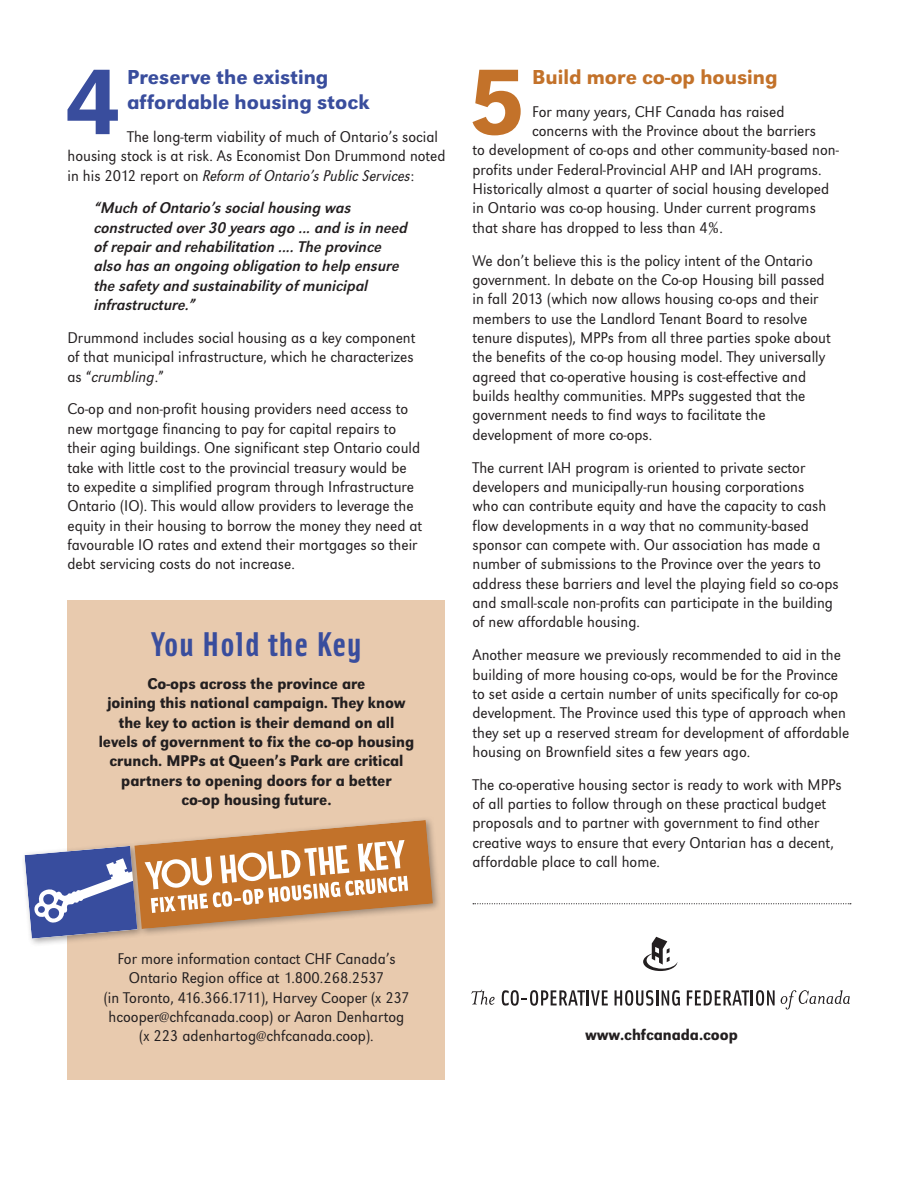
<style>
.page{position:relative;width:918px;height:1188px;background:#fff}
.page>*{position:absolute;margin:0;border:0;box-sizing:border-box;transform-origin:0 0}
.t1{font:500 96.6px "URW Grotesk T";color:#394d9d}
.t2{font:500 96.6px "URW Grotesk T";color:#c3722a}
.t3{font:34.5px "Solex Bold Lining";letter-spacing:.03em;color:#394d9d}
.t4{font:500 21px/25.2px "URW Grotesk T";color:#394d9d}
.t5{font:500 21px "URW Grotesk T";color:#c3722a}
.t6{font:16.2px/19.4px "URW Grotesk T Ligh Narr";color:#231f20}
.t7{font:16.2px/19.4px "URW Grotesk T Medi Narr";color:#231f20;text-align:center}
.t8{font:16.2px/19.4px "URW Grotesk T Regu Narr Obli";color:#231f20}
.t9{font:16.2px "URW Grotesk T Ligh Extr Narr Obli";color:#231f20}
.t10{font:16.2px "URW Grotesk T Ligh Narr Obli";color:#231f20}
.s1{font-family:"URW Grotesk T Ligh Narr"}
</style>
<div class="page">
<svg style="left:473px;top:903px;width:378px;height:1px"></svg>
<div style="left:68px;top:601px;width:378px;height:479px;background:#e8caae"></div>
<svg style="left:643px;top:937px;width:34px;height:34px"></svg>
<svg style="left:471px;top:990px;width:24px;height:15px"></svg>
<svg style="left:502px;top:990px;width:106px;height:16px"></svg>
<svg style="left:615px;top:990px;width:65px;height:16px"></svg>
<svg style="left:687px;top:990px;width:163px;height:19px"></svg>
<div style="left:20px;top:816px;width:421px;height:131px;background:#231f20;opacity:.4"></div>
<svg style="left:24px;top:820px;width:409px;height:119px"></svg>
<h1 class="t1" style="left:64px;top:47px;width:58px">4</h1>
<p class="t4" style="left:127px;top:64px;width:244px">Preserve the existing affordable housing stock</p>
<p class="t6" style="left:68px;top:127px;width:380px;text-indent:60px">The long-term viability of much of Ontario’s social housing stock is at risk. As Economist Don Drummond noted</p>
<p class="t9" style="left:68px;top:166px;width:348px"><span class="s1">in his 2012 report on</span> Reform of Ontario’s Public Services<span class="s1">:</span></p>
<p class="t8" style="left:94px;top:198px;width:315px">“Much of Ontario’s social housing was constructed over 30 years ago ... and is in need of repair and rehabilitation .... The province also has an ongoing obligation to help ensure the safety and sustainability of municipal infrastructure.”</p>
<p class="t6" style="left:68px;top:328px;width:350px">Drummond includes social housing as a key component of that municipal infrastructure, which he characterizes</p>
<p class="t10" style="left:68px;top:367px;width:98px"><span class="s1">as “</span>crumbling<span class="s1">.”</span></p>
<p class="t6" style="left:68px;top:399px;width:356px">Co-op and non-profit housing providers need access to new mortgage financing to pay for capital repairs to their aging buildings. One significant step Ontario could take with little cost to the provincial treasury would be to expedite a simplified program through Infrastructure Ontario (IO). This would allow providers to leverage the equity in their housing to borrow the money they need at favourable IO rates and extend their mortgages so their debt servicing costs do not increase.</p>
<h2 class="t3" style="left:151px;top:622px;width:212px">You Hold the Key</h2>
<p class="t7" style="left:99px;top:674px;width:317px">Co-ops across the province are<br>joining this national campaign. They know the key to action is their demand on all levels of government to fix the co-op housing crunch. MPPs at Queen’s Park are critical partners to opening doors for a better<br>co-op housing future.</p>
<h1 class="t2" style="left:469px;top:47px;width:58px">5</h1>
<p class="t5" style="left:532px;top:65px;width:247px">Build more co-op housing</p>
<p class="t6" style="left:532px;top:102px;width:254px">For many years, CHF Canada has raised</p>
<p class="t6" style="left:532px;top:121px;width:285px">concerns with the Province about the barriers</p>
<p class="t6" style="left:473px;top:140px;width:368px">to development of co-ops and other community-based non-</p>
<p class="t6" style="left:473px;top:160px;width:351px">profits under Federal-Provincial AHP and IAH programs.</p>
<p class="t6" style="left:473px;top:179px;width:358px">Historically almost a quarter of social housing developed</p>
<p class="t6" style="left:473px;top:198px;width:345px">in Ontario was co-op housing. Under current programs</p>
<p class="t6" style="left:473px;top:218px;width:252px">that share has dropped to less than 4%.</p>
<p class="t6" style="left:473px;top:250px;width:360px">We don’t believe this is the policy intent of the Ontario government. In debate on the Co-op Housing bill passed in fall 2013 (which now allows housing co-ops and their members to use the Landlord Tenant Board to resolve tenure disputes), MPPs from all three parties spoke about the benefits of the co-op housing model. They universally agreed that co-operative housing is cost-effective and builds healthy communities. MPPs suggested that the government needs to find ways to facilitate the development of more co-ops.</p>
<p class="t6" style="left:473px;top:457px;width:368px">The current IAH program is oriented to private sector developers and municipally-run housing corporations<br>who can contribute equity and have the capacity to cash flow developments in a way that no community-based sponsor can compete with. Our association has made a number of submissions to the Province over the years to address these barriers and level the playing field so co-ops and small-scale non-profits can participate in the building of new affordable housing.</p>
<p class="t6" style="left:473px;top:645px;width:378px">Another measure we previously recommended to aid in the building of more housing co-ops, would be for the Province to set aside a certain number of units specifically for co-op development. The Province used this type of approach when they set up a reserved stream for development of affordable housing on Brownfield sites a few years ago.</p>
<p class="t6" style="left:473px;top:775px;width:371px">The co-operative housing sector is ready to work with MPPs of all parties to follow through on these practical budget proposals and to partner with government to find other creative ways to ensure that every Ontarian has a decent, affordable place to call home.</p>
<p class="t6" style="left:104px;top:949px;width:307px;text-align:center">For more information contact CHF Canada’s Ontario Region office at 1.800.268.2537<br>(in Toronto, 416.366.1711), Harvey Cooper (x 237 hcooper@chfcanada.coop) or Aaron Denhartog (x 223 adenhartog@chfcanada.coop).</p>
<p class="t7" style="left:585px;top:1025px;width:154px">www.chfcanada.coop</p>
</div>
